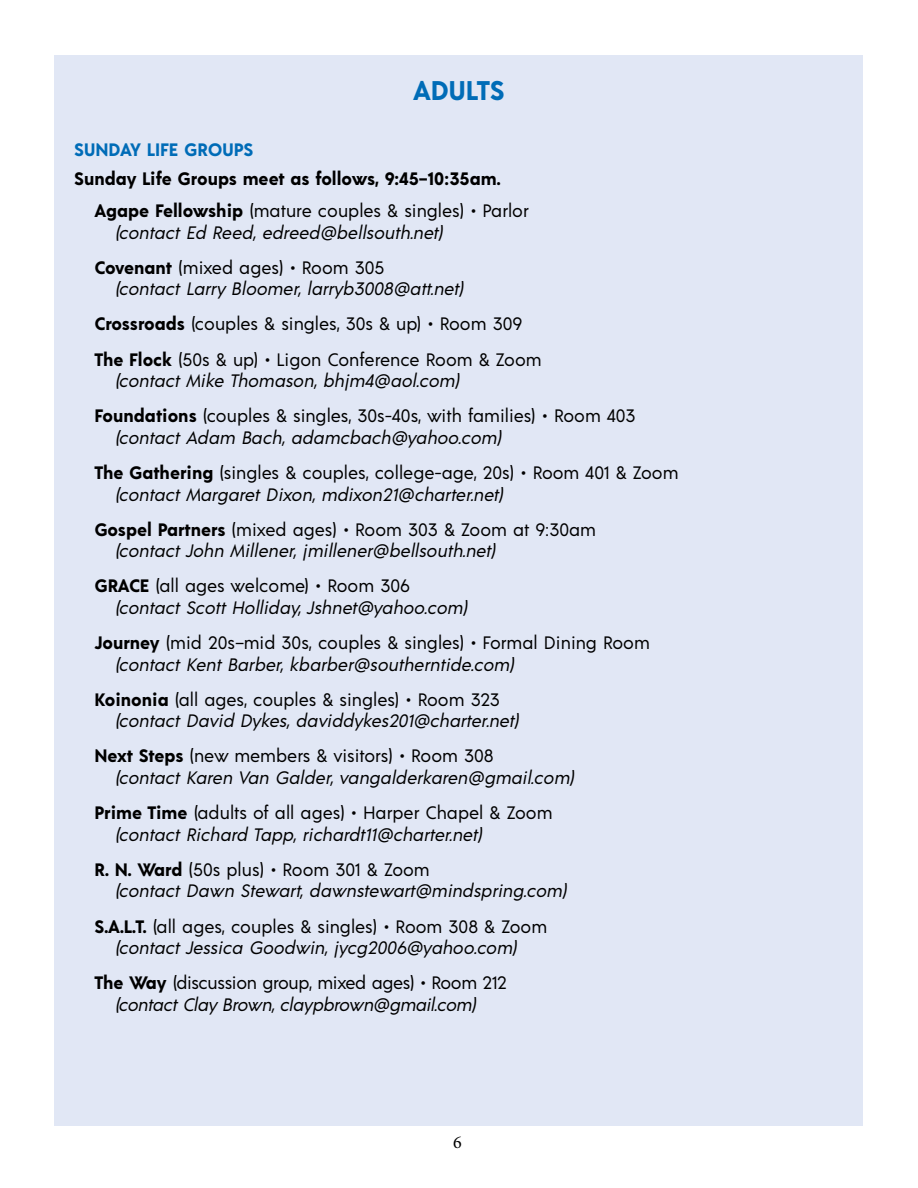
<style>
.page{position:relative;width:918px;height:1188px;background:#fff}
.page>*{position:absolute;margin:0;border:0;box-sizing:border-box;transform-origin:0 0}
.t1{font:700 27px "Acre";letter-spacing:-.005em;color:#006cb7}
.t2{font:italic 18px/35.1px "Acre";color:#000}
.t3{font:18px/35.1px "Acre";color:#000}
.t4{font:700 18px/32.4px "Acre";color:#000}
.t5{font:700 18px "Acre";color:#006cb7}
.t6{font:18px "Minion Pro";color:#000}
.s1{font-weight:400}
.s2{font-weight:700;font-style:normal}
.s3{font-style:normal}
.s4{font-style:italic}
.s5{font-weight:700}
</style>
<div class="page">
<div style="left:55px;top:55px;width:808px;height:1070px;background:#e1e7f5"></div>
<h1 class="t1" style="left:413px;top:71px;width:93px">ADULTS</h1>
<p class="t5" style="left:74px;top:137px;width:181px">SUNDAY LIFE GROUPS</p>
<p class="t4" style="left:94px;top:161px;width:436px;text-indent:-20px">Sunday Life Groups meet as follows, 9:45–10:35am.<br>Agape Fellowship <span class="s1">(mature couples &amp; singles) • Parlor</span></p>
<p class="t2" style="left:94px;top:214px;width:354px;text-indent:20px">(contact Ed Reed, edreed@bellsouth.net)<br><span class="s2">Covenant</span> <span class="s3">(mixed ages) • Room 305</span></p>
<p class="t3" style="left:94px;top:270px;width:449px;text-indent:20px"><span class="s4">(contact Larry Bloomer, larryb3008@att.net)<br></span><span class="s5">Crossroads</span> (couples &amp; singles, 30s &amp; up) • Room 309<br><span class="s5">The Flock</span> (50s &amp; up) • Ligon Conference Room &amp; Zoom</p>
<p class="t3" style="left:94px;top:362px;width:543px;text-indent:20px"><span class="s4">(contact Mike Thomason, bhjm4@aol.com)<br></span><span class="s5">Foundations</span> (couples &amp; singles, 30s-40s, with families) • Room 403</p>
<p class="t3" style="left:94px;top:419px;width:586px;text-indent:20px"><span class="s4">(contact Adam Bach, adamcbach@yahoo.com)<br></span><span class="s5">The Gathering</span> (singles &amp; couples, college-age, 20s) • Room 401 &amp; Zoom</p>
<p class="t2" style="left:94px;top:476px;width:503px;text-indent:20px">(contact Margaret Dixon, mdixon21@charter.net)<br><span class="s2">Gospel Partners</span> <span class="s3">(mixed ages) • Room 303 &amp; Zoom at 9:30am</span></p>
<p class="t2" style="left:94px;top:532px;width:406px;text-indent:20px">(contact John Millener, jmillener@bellsouth.net)<br><span class="s2">GRACE</span> <span class="s3">(all ages welcome) • Room 306</span></p>
<p class="t3" style="left:94px;top:589px;width:557px;text-indent:20px"><span class="s4">(contact Scott Holliday, Jshnet@yahoo.com)<br></span><span class="s5">Journey</span> (mid 20s–mid 30s, couples &amp; singles) • Formal Dining Room</p>
<p class="t2" style="left:94px;top:646px;width:425px;text-indent:20px">(contact Kent Barber, kbarber@southerntide.com)<br><span class="s2">Koinonia</span> <span class="s3">(all ages, couples &amp; singles) • Room 323</span></p>
<p class="t2" style="left:94px;top:702px;width:430px;text-indent:20px">(contact David Dykes, daviddykes201@charter.net)<br><span class="s2">Next Steps</span> <span class="s3">(new members &amp; visitors) • Room 308</span></p>
<p class="t2" style="left:94px;top:759px;width:485px;text-indent:20px">(contact Karen Van Galder, vangalderkaren@gmail.com)<br><span class="s2">Prime Time</span> <span class="s3">(adults of all ages) • Harper Chapel &amp; Zoom</span></p>
<p class="t2" style="left:94px;top:816px;width:393px;text-indent:20px">(contact Richard Tapp, richardt11@charter.net)<br><span class="s2">R. N. Ward</span> <span class="s3">(50s plus) • Room 301 &amp; Zoom</span></p>
<p class="t2" style="left:94px;top:872px;width:478px;text-indent:20px">(contact Dawn Stewart, dawnstewart@mindspring.com)<br><span class="s2">S.A.L.T.</span> <span class="s3">(all ages, couples &amp; singles) • Room 308 &amp; Zoom</span></p>
<p class="t2" style="left:94px;top:929px;width:428px;text-indent:20px">(contact Jessica Goodwin, jycg2006@yahoo.com)<br><span class="s2">The Way</span> <span class="s3">(discussion group, mixed ages) • Room 212</span></p>
<p class="t2" style="left:115px;top:986px;width:367px">(contact ClayBrown, claypbrown@gmail.com)</p>
<p class="t6" style="left:453px;top:1130px;width:10px">6</p>
</div>
